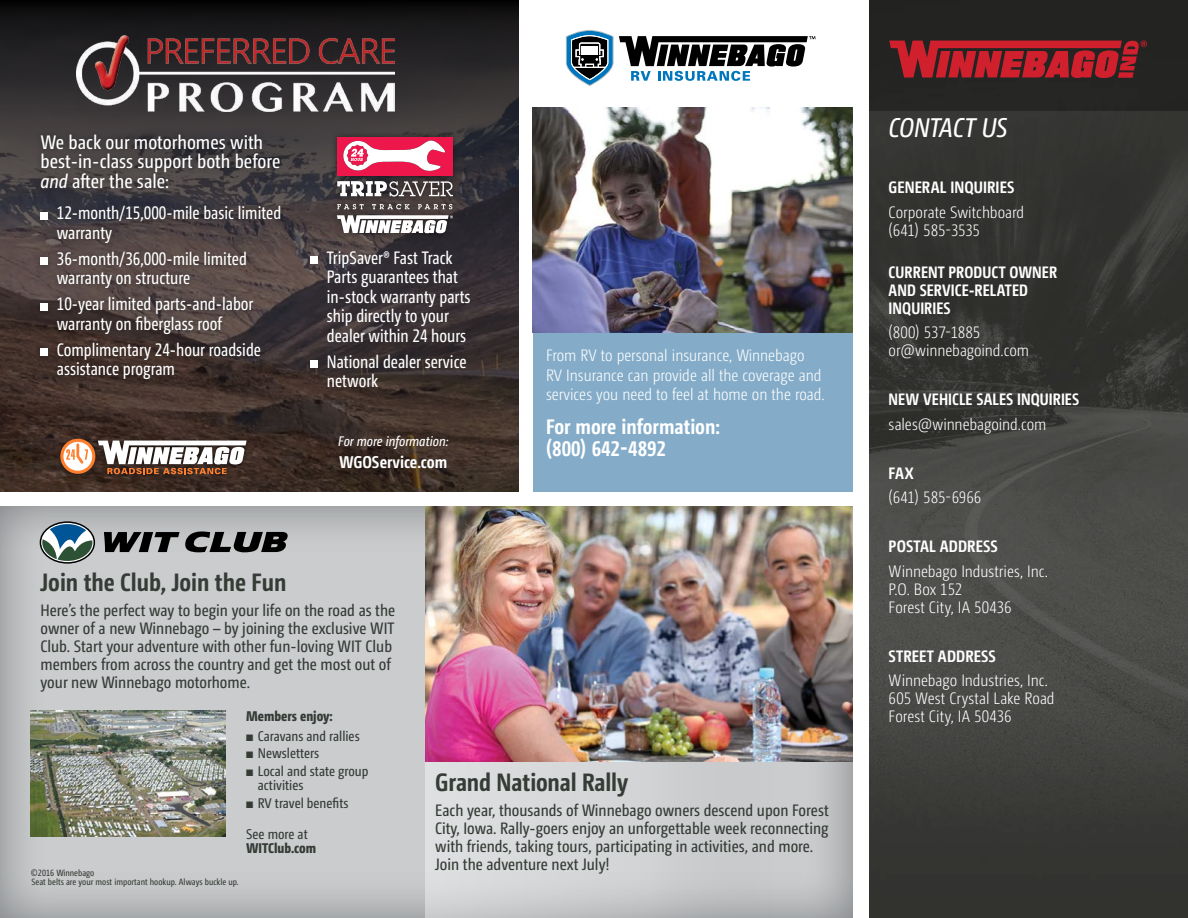
<style>
.page{position:relative;width:1188px;height:918px;background:#fff}
.page>*{position:absolute;margin:0;border:0;box-sizing:border-box;transform-origin:0 0}
.t1{font:italic 27px "Camingo Dos Pro Cd";letter-spacing:-.01em;color:#fff}
.t2{font:700 25.05px "Camingo Dos Pro Cd";color:#353b35}
.t3{font:700 21px/22.5px "Camingo Dos Pro Cd";color:#fff}
.t4{font:19.5px/19.5px "Camingo Dos Pro Cd";color:#fff}
.t5{font:18px/19.5px "Camingo Dos Pro Cd";color:#fff;scale:.93 1}
.t6{font:700 16.95px "Camingo Dos Pro Cd";color:#fff}
.t7{font:16.5px/18px "Camingo Dos Pro Cd";color:#353b35}
.t8{font:300 16.5px/18px "Camingo Dos Pro Cd";color:#fff}
.t9{font:700 16.5px/18px "Camingo Dos Pro Cd";letter-spacing:.005em;color:#fff}
.t10{font:14.1px/14.1px "Camingo Dos Pro Cd";color:#353b35}
.t11{font:800 14.1px "Camingo Dos Pro Cd";color:#353b35}
.t12{font:italic 13.8px "Camingo Dos Pro Cd";color:#fff}
.t13{font:9px/9.1px "Camingo Dos Pro Cd";color:#353b35}
.s1{font-style:italic}
</style>
<div class="page">
<div style="left:533px;top:299px;width:320px;height:192px;background:#84acc8"></div>
<div style="left:0;top:497px;width:865px;height:421px;background:#484d52;opacity:.75"></div>
<img style="left:30px;top:711px;width:195px;height:125px">
<svg style="left:40px;top:521px;width:55px;height:43px"></svg>
<svg style="left:104px;top:531px;width:184px;height:21px;background:#545455"></svg>
<svg style="left:425px;top:762px;width:427px;height:156px;background:#cccecf"></svg>
<img style="left:425px;top:507px;width:428px;height:255px">
<img style="left:0;top:257px;width:519px;height:234px">
<svg style="left:0;top:0;width:519px;height:257px;background:#2a272a"></svg>
<div style="left:330px;top:131px;width:129px;height:109px;background:#000;opacity:.5"></div>
<svg style="left:337px;top:181px;width:116px;height:16px"></svg>
<svg style="left:337px;top:204px;width:27px;height:5px"></svg>
<svg style="left:372px;top:204px;width:38px;height:5px"></svg>
<svg style="left:418px;top:204px;width:34px;height:5px"></svg>
<div style="left:337px;top:137px;width:115px;height:39px;background:#ed174c"></div>
<svg style="left:343px;top:140px;width:102px;height:31px"></svg>
<svg style="left:337px;top:215px;width:116px;height:18px"></svg>
<img style="left:77px;top:34px;width:318px;height:78px">
<div style="left:310px;top:257px;width:8px;height:7px;background:#fff"></div>
<div style="left:310px;top:361px;width:8px;height:7px;background:#fff"></div>
<svg style="left:25px;top:120px;width:271px;height:274px;background:#453b39"></svg>
<div style="left:34px;top:128px;width:253px;height:258px;background:#000;opacity:.4"></div>
<div style="left:40px;top:212px;width:8px;height:7px;background:#fff"></div>
<div style="left:40px;top:258px;width:8px;height:7px;background:#fff"></div>
<div style="left:40px;top:303px;width:8px;height:7px;background:#fff"></div>
<div style="left:40px;top:349px;width:8px;height:7px;background:#fff"></div>
<div style="left:55px;top:433px;width:197px;height:47px;background:#000;opacity:.5"></div>
<svg style="left:60px;top:439px;width:187px;height:35px"></svg>
<svg style="left:566px;top:30px;width:249px;height:56px"></svg>
<img style="left:533px;top:108px;width:320px;height:225px">
<svg style="left:870px;top:111px;width:318px;height:807px;background:#3d3e3b"></svg>
<div style="left:870px;top:0;width:318px;height:111px;background:#232321"></div>
<svg style="left:889px;top:40px;width:258px;height:38px"></svg>
<p class="t4" style="left:40px;top:132px;width:242px">We back our motorhomes with best-in-class support both before <span class="s1">and</span> after the sale:</p>
<p class="t5" style="left:57px;top:203px;width:243px">1₂-month/15,000-mile basic limited warranty</p>
<p class="t5" style="left:57px;top:249px;width:206px">36-month/36,000-mile limited warranty on structure</p>
<p class="t5" style="left:57px;top:294px;width:213px">10-year limited parts-and-labor warranty on fiberglass roof</p>
<p class="t5" style="left:57px;top:340px;width:221px">Complimentary ₂4-hour roadside assistance program</p>
<h2 class="t2" style="left:40px;top:567px;width:247px">Join the Club, Join the Fun</h2>
<p class="t5" style="left:327px;top:248px;width:156px">TripSaver® Fast Track<br>Parts guarantees that in-stock warranty parts ship directly to your dealer within ₂4 hours</p>
<p class="t5" style="left:327px;top:352px;width:152px">National dealer service network</p>
<p class="t12" style="left:338px;top:433px;width:111px">For more information:</p>
<p class="t6" style="left:339px;top:452px;width:110px">WGOService.com</p>
<p class="t7" style="left:40px;top:601px;width:356px">Here’s the perfect way to begin your life on the road as the owner of a new Winnebago – by joining the exclusive WIT Club. Start your adventure with other fun-loving WIT Club members from across the country and get the most out of your new Winnebago motorhome.</p>
<p class="t8" style="left:546px;top:346px;width:280px;line-height:19.5px">From RV to personal insurance, Winnebago<br>RV Insurance can provide all the coverage and services you need to feel at home on the road.</p>
<p class="t3" style="left:546px;top:415px;width:175px">For more information: (₈₀₀) ₆₄₂-₄₈₉₂</p>
<p class="t11" style="left:246px;top:708px;width:88px">Members enjoy:</p>
<p class="t10" style="left:246px;top:729px;width:115px">■ Caravans and rallies</p>
<p class="t10" style="left:246px;top:746px;width:75px">■ Newsletters</p>
<p class="t10" style="left:258px;top:764px;width:112px;text-indent:-12px">■ Local and state group activities</p>
<p class="t10" style="left:246px;top:788px;width:104px;line-height:30.9px">■ RV travel benefits<br>See more at</p>
<p class="t11" style="left:246px;top:840px;width:72px">WITClub.com</p>
<p class="t13" style="left:31px;top:868px;width:209px">©₂016 Winnebago<br>Seat belts are your most important hookup. Always buckle up.</p>
<h2 class="t2" style="left:435px;top:768px;width:194px">Grand National Rally</h2>
<p class="t7" style="left:435px;top:801px;width:395px">Each year, thousands of Winnebago owners descend upon Forest City, Iowa. Rally-goers enjoy an unforgettable week reconnecting with friends, taking tours, participating in activities, and more.<br>Join the adventure next July!</p>
<h1 class="t1" style="left:889px;top:112px;width:121px">CONTACT US</h1>
<p class="t9" style="left:889px;top:178px;width:127px">GENERAL INQUIRIES</p>
<p class="t8" style="left:889px;top:203px;width:137px">Corporate Switchboard (₆₄1) ₅₈₅-₃₅₃₅</p>
<p class="t9" style="left:889px;top:263px;width:170px">CURRENT PRODUCT OWNER<br>AND SERVICE-RELATED<br>INQUIRIES</p>
<p class="t8" style="left:889px;top:324px;width:142px">(₈00) ₅₃₇-1₈₈₅ or@winnebagoind.com</p>
<p class="t9" style="left:889px;top:390px;width:192px">NEW VEHICLE SALES INQUIRIES</p>
<p class="t8" style="left:889px;top:415px;width:159px">sales@winnebagoind.com</p>
<p class="t9" style="left:889px;top:464px;width:27px">FAX</p>
<p class="t8" style="left:889px;top:489px;width:94px">(₆₄1) ₅₈₅-₆₉₆₆</p>
<p class="t9" style="left:889px;top:537px;width:111px">POSTAL ADDRESS</p>
<p class="t8" style="left:889px;top:562px;width:161px">Winnebago Industries, Inc.<br>P.O. Box 1₅₂<br>Forest City, IA ₅0₄₃₆</p>
<p class="t9" style="left:889px;top:647px;width:109px">STREET ADDRESS</p>
<p class="t8" style="left:889px;top:672px;width:168px">Winnebago Industries, Inc.<br>₆0₅ West Crystal Lake Road<br>Forest City, IA ₅0₄₃₆</p>
</div>
